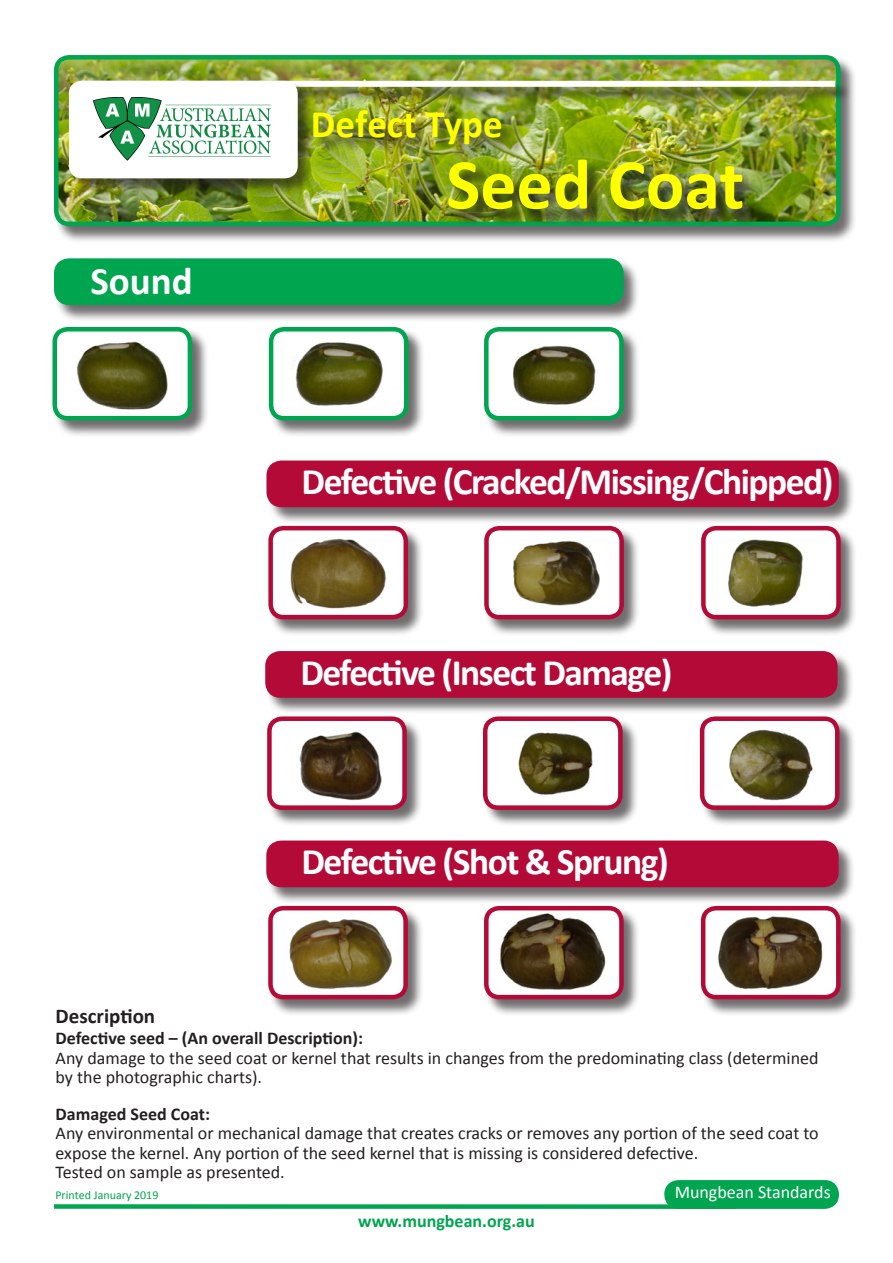
<style>
.page{position:relative;width:893px;height:1263px;background:#fff}
.page>*{position:absolute;margin:0;border:0;box-sizing:border-box;transform-origin:0 0}
.t1{font:700 72px "Calibri";color:#ff0}
.t2{font:700 39px "Calibri";color:#ff0}
.t3{font:700 39px "Calibri";color:#fff}
.t4{font:700 37.5px "Calibri";letter-spacing:-.04em;color:#fff}
.t5{font:700 21px "Calibri";color:#231f20}
.t6{font:18px/19.5px "Calibri";color:#231f20}
.t7{font:700 18px "Calibri";color:#231f20}
.t8{font:700 18px "Calibri";color:#00a550}
.t9{font:18px "Calibri";color:#fff}
.t10{font:12px "Calibri";color:#00a550}
</style>
<div class="page">
<div style="left:53px;top:327px;width:156px;height:110px;background:#231f20;opacity:.65"></div>
<img style="left:55px;top:329px;width:135px;height:89px">
<div style="left:52px;top:327px;width:140px;height:93px;border:4px solid #00a550;border-radius:13px"></div>
<div style="left:484px;top:327px;width:156px;height:110px;background:#231f20;opacity:.65"></div>
<img style="left:486px;top:329px;width:135px;height:89px">
<div style="left:484px;top:327px;width:140px;height:93px;border:4px solid #00a550;border-radius:13px"></div>
<div style="left:701px;top:906px;width:156px;height:110px;background:#231f20;opacity:.65"></div>
<img style="left:703px;top:908px;width:135px;height:89px">
<div style="left:701px;top:906px;width:140px;height:93px;border:4px solid #b40a37;border-radius:13px"></div>
<div style="left:484px;top:906px;width:156px;height:110px;background:#231f20;opacity:.65"></div>
<img style="left:486px;top:908px;width:135px;height:89px">
<div style="left:484px;top:906px;width:140px;height:93px;border:4px solid #b40a37;border-radius:13px"></div>
<div style="left:268px;top:906px;width:157px;height:110px;background:#231f20;opacity:.65"></div>
<img style="left:270px;top:908px;width:136px;height:89px">
<div style="left:268px;top:906px;width:140px;height:93px;border:4px solid #b40a37;border-radius:13px"></div>
<div style="left:54px;top:259px;width:586px;height:63px;background:#231f20;opacity:.65"></div>
<div style="left:56px;top:261px;width:565px;height:42px;background:#00a550;border-radius:13px"></div>
<div style="left:54px;top:258px;width:570px;height:47px;border:4px solid #00a550;border-radius:13px"></div>
<div style="left:666px;top:1182px;width:171px;height:24px;background:#00a550;border-radius:12px"></div>
<div style="left:664px;top:1180px;width:175px;height:29px;border:4px solid #00a550;border-radius:12px"></div>
<div style="left:54px;top:1204px;width:682px;height:5px;background:#00a550"></div>
<div style="left:54px;top:55px;width:803px;height:188px;background:#231f20;opacity:.65"></div>
<img style="left:58px;top:57px;width:780px;height:167px">
<div style="left:54px;top:55px;width:787px;height:171px;border:4px solid #00a550;border-radius:13px"></div>
<div style="left:82px;top:81px;width:769px;height:22px;background:#231f20;opacity:.75"></div>
<div style="left:82px;top:81px;width:753px;height:6px;background:#fff"></div>
<div style="left:69px;top:81px;width:245px;height:114px;background:#231f20;opacity:.65"></div>
<div style="left:69px;top:81px;width:229px;height:97px;background:#fff;border-radius:13px"></div>
<div style="left:449px;top:160px;width:310px;height:66px;background:#231f20;opacity:.75"></div>
<div style="left:314px;top:110px;width:212px;height:49px;background:#231f20;opacity:.75"></div>
<div style="left:269px;top:327px;width:156px;height:110px;background:#231f20;opacity:.65"></div>
<img style="left:271px;top:329px;width:135px;height:89px">
<div style="left:269px;top:327px;width:139px;height:93px;border:4px solid #00a550;border-radius:13px"></div>
<div style="left:267px;top:841px;width:588px;height:63px;background:#231f20;opacity:.65"></div>
<div style="left:269px;top:843px;width:567px;height:42px;background:#b40a37;border-radius:13px"></div>
<div style="left:266px;top:840px;width:573px;height:47px;border:4px solid #b40a37;border-radius:13px"></div>
<div style="left:700px;top:717px;width:156px;height:109px;background:#231f20;opacity:.65"></div>
<img style="left:702px;top:719px;width:135px;height:89px">
<div style="left:700px;top:716px;width:139px;height:94px;border:4px solid #b40a37;border-radius:13px"></div>
<div style="left:483px;top:717px;width:156px;height:109px;background:#231f20;opacity:.65"></div>
<img style="left:485px;top:719px;width:135px;height:89px">
<div style="left:483px;top:716px;width:140px;height:94px;border:4px solid #b40a37;border-radius:13px"></div>
<div style="left:267px;top:717px;width:156px;height:109px;background:#231f20;opacity:.65"></div>
<img style="left:269px;top:719px;width:136px;height:89px">
<div style="left:267px;top:716px;width:140px;height:94px;border:4px solid #b40a37;border-radius:13px"></div>
<div style="left:265px;top:651px;width:589px;height:63px;background:#231f20;opacity:.65"></div>
<div style="left:267px;top:653px;width:568px;height:42px;background:#b40a37;border-radius:13px"></div>
<div style="left:265px;top:651px;width:573px;height:47px;border:4px solid #b40a37;border-radius:13px"></div>
<div style="left:701px;top:526px;width:156px;height:110px;background:#231f20;opacity:.65"></div>
<img style="left:703px;top:528px;width:135px;height:89px">
<div style="left:701px;top:526px;width:140px;height:93px;border:4px solid #b40a37;border-radius:13px"></div>
<div style="left:484px;top:526px;width:157px;height:110px;background:#231f20;opacity:.65"></div>
<img style="left:486px;top:528px;width:136px;height:89px">
<div style="left:484px;top:526px;width:140px;height:93px;border:4px solid #b40a37;border-radius:13px"></div>
<div style="left:269px;top:526px;width:156px;height:110px;background:#231f20;opacity:.65"></div>
<img style="left:271px;top:528px;width:135px;height:89px">
<div style="left:268px;top:526px;width:140px;height:93px;border:4px solid #b40a37;border-radius:13px"></div>
<div style="left:267px;top:461px;width:588px;height:63px;background:#231f20;opacity:.65"></div>
<div style="left:269px;top:463px;width:568px;height:42px;background:#b40a37;border-radius:13px"></div>
<div style="left:266px;top:460px;width:573px;height:47px;border:4px solid #b40a37;border-radius:13px"></div>
<img style="left:93px;top:97px;width:178px;height:63px">
<p class="t2" style="left:311px;top:99px;width:193px">Defect Type</p>
<p class="t3" style="left:90px;top:256px;width:104px">Sound</p>
<p class="t1" style="left:446px;top:138px;width:300px">Seed Coat</p>
<p class="t4" style="left:302px;top:458px;width:533px">Defective (Cracked/Missing/Chipped)</p>
<p class="t4" style="left:300px;top:648px;width:374px">Defective (Insect Damage)</p>
<p class="t4" style="left:301px;top:837px;width:369px">Defective (Shot &amp; Sprung)</p>
<p class="t5" style="left:56px;top:1002px;width:101px">Description</p>
<p class="t7" style="left:56px;top:1027px;width:309px">Defective seed – (An overall Description):</p>
<p class="t6" style="left:56px;top:1048px;width:764px">Any damage to the seed coat or kernel that results in changes from the predominating class (determined by the photographic charts).</p>
<p class="t7" style="left:56px;top:1102px;width:156px">Damaged Seed Coat:</p>
<p class="t6" style="left:56px;top:1124px;width:765px">Any environmental or mechanical damage that creates cracks or removes any portion of the seed coat to expose the kernel. Any portion of the seed kernel that is missing is considered defective.</p>
<p class="t6" style="left:56px;top:1163px;width:231px">Tested on sample as presented.</p>
<p class="t9" style="left:675px;top:1181px;width:158px">Mungbean Standards</p>
<p class="t8" style="left:358px;top:1209px;width:178px">www.mungbean.org.au</p>
<p class="t10" style="left:55px;top:1188px;width:105px">Printed January 2019</p>
</div>
